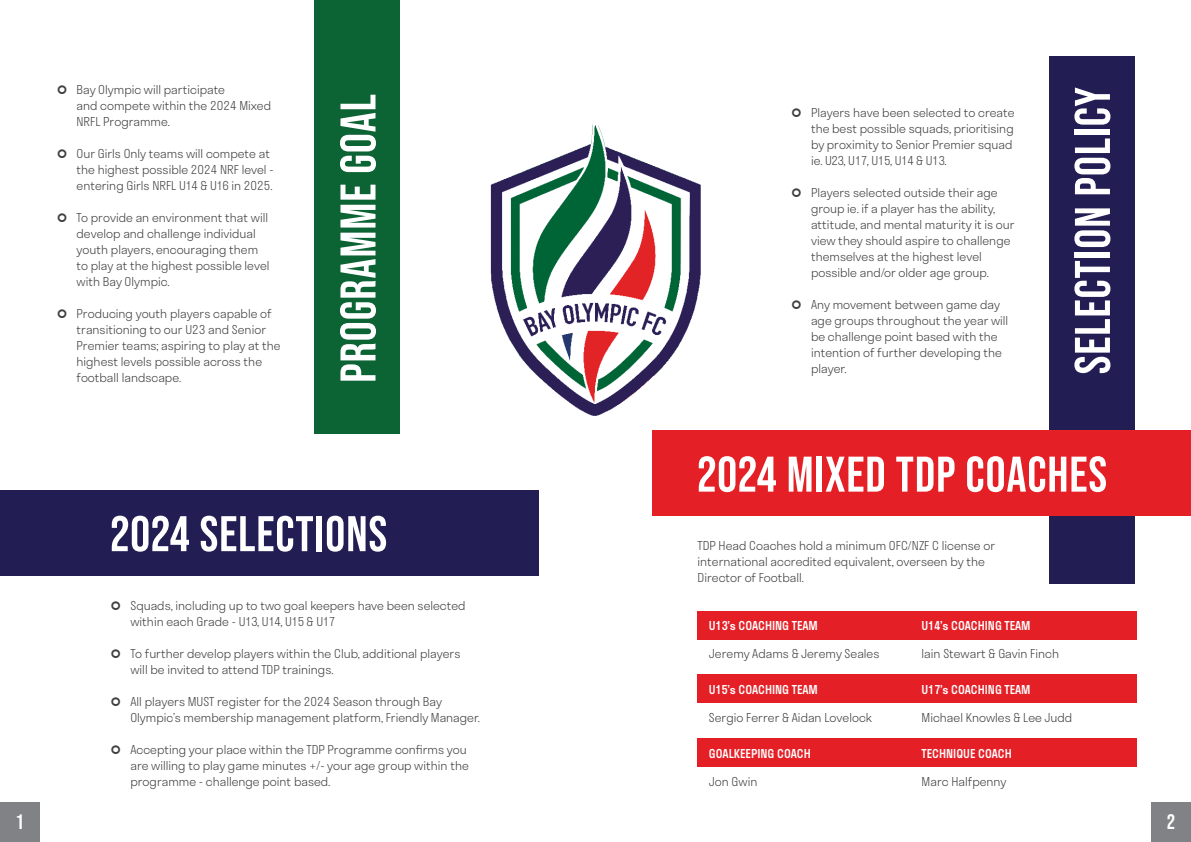
<style>
.page{position:relative;width:1191px;height:842px;background:#fff}
.page>*{position:absolute;margin:0;border:0;box-sizing:border-box;transform-origin:0 0}
.Center{font:700 50px "Bebas Neue Pro";letter-spacing:.02em;color:#fff}
.t1{font:700 21px "Bebas Neue Pro";color:#fff}
.t2{font:300 12px/16px "Stratos";color:#3e3e3f}
.t3{font:500 12px "Stratos";color:#fff}
</style>
<div class="page">
<div style="left:697px;top:738px;width:440px;height:29px;background:#e41f25"></div>
<div style="left:315px;top:0;width:85px;height:434px;background:#0c6333"></div>
<div style="left:0;top:490px;width:539px;height:85px;background:#221e54"></div>
<div style="left:1049px;top:57px;width:85px;height:527px;background:#221e54"></div>
<div style="left:652px;top:431px;width:539px;height:85px;background:#e41f25"></div>
<div style="left:697px;top:611px;width:440px;height:28px;background:#e41f25"></div>
<div style="left:697px;top:675px;width:440px;height:28px;background:#e41f25"></div>
<img style="left:490px;top:124px;width:211px;height:292px">
<div style="left:0;top:802px;width:40px;height:40px;background:#808285"></div>
<div style="left:1151px;top:802px;width:40px;height:40px;background:#808285"></div>
<p class="t2" style="left:77px;top:81px;width:196px">Bay Olympic will participate<br>and compete within the 2024 Mixed<br>NRFL Programme.</p>
<p class="t2" style="left:77px;top:145px;width:198px">Our Girls Only teams will compete at the highest possible 2024 NRF level - entering Girls NRFL U14 &amp; U16 in 2025.</p>
<p class="t2" style="left:77px;top:209px;width:194px">To provide an environment that will develop and challenge individual youth players, encouraging them to play at the highest possible level with Bay Olympic.</p>
<p class="t2" style="left:77px;top:305px;width:206px">Producing youth players capable of transitioning to our U23 and Senior Premier teams; aspiring to play at the highest levels possible across the football landscape.</p>
<p class="Center" style="left:329px;top:383px;width:290px;rotate:-90deg">PROGRAMME GOAL</p>
<p class="Center" style="left:111px;top:505px;width:278px">2024 SELECTIONS</p>
<p class="t2" style="left:130px;top:597px;width:337px">Squads, including up to two goal keepers have been selected within each Grade - U13, U14, U15 &amp; U17</p>
<p class="t2" style="left:130px;top:645px;width:331px">To further develop players within the Club, additional players will be invited to attend TDP trainings.</p>
<p class="t2" style="left:130px;top:693px;width:351px">All players MUST register for the 2024 Season through Bay<br>Olympic’s membership management platform, Friendly Manager.</p>
<p class="t2" style="left:130px;top:741px;width:340px">Accepting your place within the TDP Programme confirms you are willing to play game minutes +/- your age group within the programme - challenge point based.</p>
<p class="t2" style="left:811px;top:104px;width:205px">Players have been selected to create the best possible squads, prioritising by proximity to Senior Premier squad ie. U23, U17, U15, U14 &amp; U13.</p>
<p class="t2" style="left:811px;top:184px;width:205px">Players selected outside their age group ie. if a player has the ability, attitude, and mental maturity it is our view they should aspire to challenge themselves at the highest level possible and/or older age group.</p>
<p class="t2" style="left:811px;top:296px;width:199px">Any movement between game day age groups throughout the year will be challenge point based with the intention of further developing the player.</p>
<p class="Center" style="left:1064px;top:374px;width:289px;rotate:-90deg">SELECTION POLICY</p>
<p class="Center" style="left:697px;top:446px;width:411px">2024 MIXED TDP COACHES</p>
<p class="t2" style="left:697px;top:537px;width:299px">TDP Head Coaches hold a minimum OFC/NZF C license or international accredited equivalent, overseen by the<br>Director of Football.</p>
<p class="t3" style="left:709px;top:616px;width:111px">U13’s COACHING TEAM</p>
<p class="t3" style="left:921px;top:616px;width:111px">U14’s COACHING TEAM</p>
<p class="t2" style="left:709px;top:645px;width:172px">Jeremy Adams &amp; Jeremy Seales</p>
<p class="t2" style="left:921px;top:645px;width:139px">Iain Stewart &amp; Gavin Finch</p>
<p class="t3" style="left:709px;top:680px;width:111px">U15’s COACHING TEAM</p>
<p class="t3" style="left:921px;top:680px;width:111px">U17’s COACHING TEAM</p>
<p class="t2" style="left:709px;top:709px;width:165px">Sergio Ferrer &amp; Aidan Lovelock</p>
<p class="t2" style="left:921px;top:709px;width:152px">Michael Knowles &amp; Lee Judd</p>
<p class="t3" style="left:709px;top:744px;width:103px">GOALKEEPING COACH</p>
<p class="t3" style="left:921px;top:744px;width:92px">TECHNIQUE COACH</p>
<p class="t2" style="left:709px;top:773px;width:50px">Jon Gwin</p>
<p class="t2" style="left:921px;top:773px;width:86px">Marc Halfpenny</p>
<h2 class="t1" style="left:17px;top:810px;width:8px">1</h2>
<h2 class="t1" style="left:1167px;top:810px;width:9px">2</h2>
</div>
